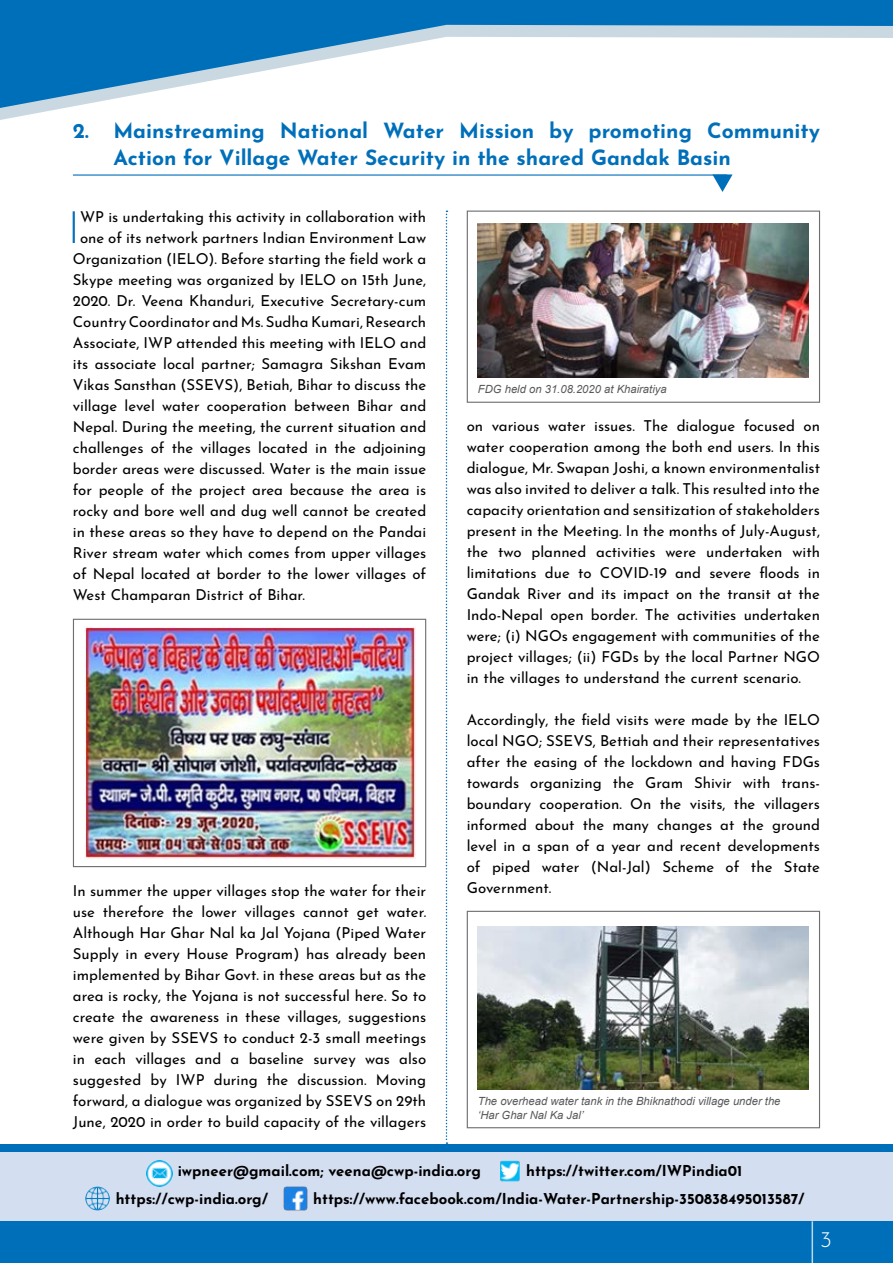
<style>
.page{position:relative;width:893px;height:1263px;background:#fff}
.page>*{position:absolute;margin:0;border:0;box-sizing:border-box;transform-origin:0 0}
.t1{font:300 44.55px "Josefin Sans";color:#006fba}
.t2{font:300 22.5px "Josefin Sans";color:#fff}
.t3{font:700 21px/27px "Josefin Sans";color:#006fba}
.t4{font:15px/21px "Josefin Sans";color:#000;text-align:justify}
.t5{font:700 15px/27.6px "Josefin Sans";color:#000}
.t6{font:italic 11.25px/13.5px "Arial";color:#58595b}
</style>
<div class="page">
<div style="left:0;top:1144px;width:893px;height:54px;background:#006fba"></div>
<div style="left:0;top:1152px;width:893px;height:69px;background:#d4def1"></div>
<div style="left:0;top:1221px;width:893px;height:42px;background:#006fba"></div>
<hr style="left:811px;top:1221px;width:2px;height:42px;background:#b8dbea">
<img style="left:147px;top:1161px;width:25px;height:25px">
<img style="left:500px;top:1161px;width:20px;height:21px">
<img style="left:85px;top:1186px;width:25px;height:25px">
<img style="left:283px;top:1186px;width:25px;height:24px">
<div style="left:467px;top:911px;width:353px;height:217px;border:1px solid #6d6e71"></div>
<svg style="left:0;top:0;width:893px;height:108px"></svg>
<svg style="left:446px;top:211px;width:1px;height:933px"></svg>
<img style="left:84px;top:626px;width:331px;height:234px">
<img style="left:478px;top:224px;width:331px;height:154px">
<img style="left:478px;top:927px;width:331px;height:162px">
<div style="left:73px;top:619px;width:353px;height:248px;border:1px solid #6d6e71"></div>
<div style="left:467px;top:211px;width:353px;height:192px;border:1px solid #6d6e71"></div>
<hr style="left:73px;top:174px;width:654px;height:2px;background:#006fba">
<svg style="left:712px;top:174px;width:21px;height:18px"></svg>
<h3 class="t3" style="left:113px;top:114px;width:708px;text-indent:-41px">2. Mainstreaming National Water Mission by promoting Community<br>Action for Village Water Security in the shared Gandak Basin</h3>
<h1 class="t1" style="left:68px;top:193px;width:14px">I</h1>
<p class="t4" style="left:80px;top:204px;width:348px">WP is undertaking this activity in collaboration with</p>
<p class="t4" style="left:80px;top:225px;width:348px">one of its network partners Indian Environment Law</p>
<p class="t4" style="left:73px;top:246px;width:355px">Organization (IELO). Before starting the field work a</p>
<p class="t4" style="left:73px;top:267px;width:355px">Skype meeting was organized by IELO on 15th June,</p>
<p class="t4" style="left:73px;top:288px;width:355px">2020. Dr. Veena Khanduri, Executive Secretary-cum</p>
<p class="t4" style="left:73px;top:309px;width:355px">Country Coordinator and Ms. Sudha Kumari, Research</p>
<p class="t4" style="left:73px;top:330px;width:355px">Associate, IWP attended this meeting with IELO and</p>
<p class="t4" style="left:73px;top:351px;width:355px">its associate local partner; Samagra Sikshan Evam</p>
<p class="t4" style="left:73px;top:372px;width:355px">Vikas Sansthan (SSEVS), Betiah, Bihar to discuss the</p>
<p class="t4" style="left:73px;top:393px;width:355px">village level water cooperation between Bihar and</p>
<p class="t4" style="left:73px;top:414px;width:355px">Nepal. During the meeting, the current situation and</p>
<p class="t4" style="left:73px;top:435px;width:355px">challenges of the villages located in the adjoining</p>
<p class="t4" style="left:73px;top:456px;width:355px">border areas were discussed. Water is the main issue</p>
<p class="t4" style="left:73px;top:477px;width:355px">for people of the project area because the area is</p>
<p class="t4" style="left:73px;top:498px;width:355px">rocky and bore well and dug well cannot be created</p>
<p class="t4" style="left:73px;top:519px;width:355px">in these areas so they have to depend on the Pandai</p>
<p class="t4" style="left:73px;top:540px;width:355px">River stream water which comes from upper villages</p>
<p class="t4" style="left:73px;top:561px;width:355px">of Nepal located at border to the lower villages of</p>
<p class="t4" style="left:73px;top:582px;width:234px">West Champaran District of Bihar.</p>
<p class="t4" style="left:73px;top:878px;width:355px">In summer the upper villages stop the water for their use therefore the lower villages cannot get water.<br>Although Har Ghar Nal ka Jal Yojana (Piped Water Supply in every House Program) has already been implemented by Bihar Govt. in these areas but as the area is rocky, the Yojana is not successful here. So to create the awareness in these villages, suggestions were given by SSEVS to conduct 2-3 small meetings in each villages and a baseline survey was also suggested by IWP during the discussion. Moving forward, a dialogue was organized by SSEVS on 29th June, 2020 in order to build capacity of the villagers</p>
<p class="t6" style="left:478px;top:383px;width:190px">FDG held on 31.08.2020 at Khairatiya</p>
<p class="t4" style="left:467px;top:414px;width:355px">on various water issues. The dialogue focused on water cooperation among the both end users. In this dialogue, Mr. Swapan Joshi, a known environmentalist was also invited to deliver a talk. This resulted into the capacity orientation and sensitization of stakeholders present in the Meeting. In the months of July-August, the two planned activities were undertaken with limitations due to COVID-19 and severe floods in Gandak River and its impact on the transit at the Indo-Nepal open border. The activities undertaken were; (i) NGOs engagement with communities of the project villages; (ii) FGDs by the local Partner NGO in the villages to understand the current scenario.</p>
<p class="t4" style="left:467px;top:708px;width:355px">Accordingly, the field visits were made by the IELO local NGO; SSEVS, Bettiah and their representatives after the easing of the lockdown and having FDGs towards organizing the Gram Shivir with trans&shy;boundary cooperation. On the visits, the villagers informed about the many changes at the ground level in a span of a year and recent developments of piped water (Nal-Jal) Scheme of the State Government.</p>
<p class="t6" style="left:478px;top:1095px;width:304px">The overhead water tank in the Bhiknathodi village under the ‘Har Ghar Nal Ka Jal’</p>
<p class="t5" style="left:116px;top:1155px;width:367px;text-indent:62px">iwpneer@gmail.com; veena@cwp-india.org https://cwp-india.org/</p>
<p class="t5" style="left:526px;top:1155px;width:218px">https://twitter.com/IWPindia01</p>
<p class="t5" style="left:313px;top:1182px;width:493px">https://www.facebook.com/India-Water-Partnership-350838495013587/</p>
<h2 class="t2" style="left:820px;top:1222px;width:13px">3</h2>
</div>
